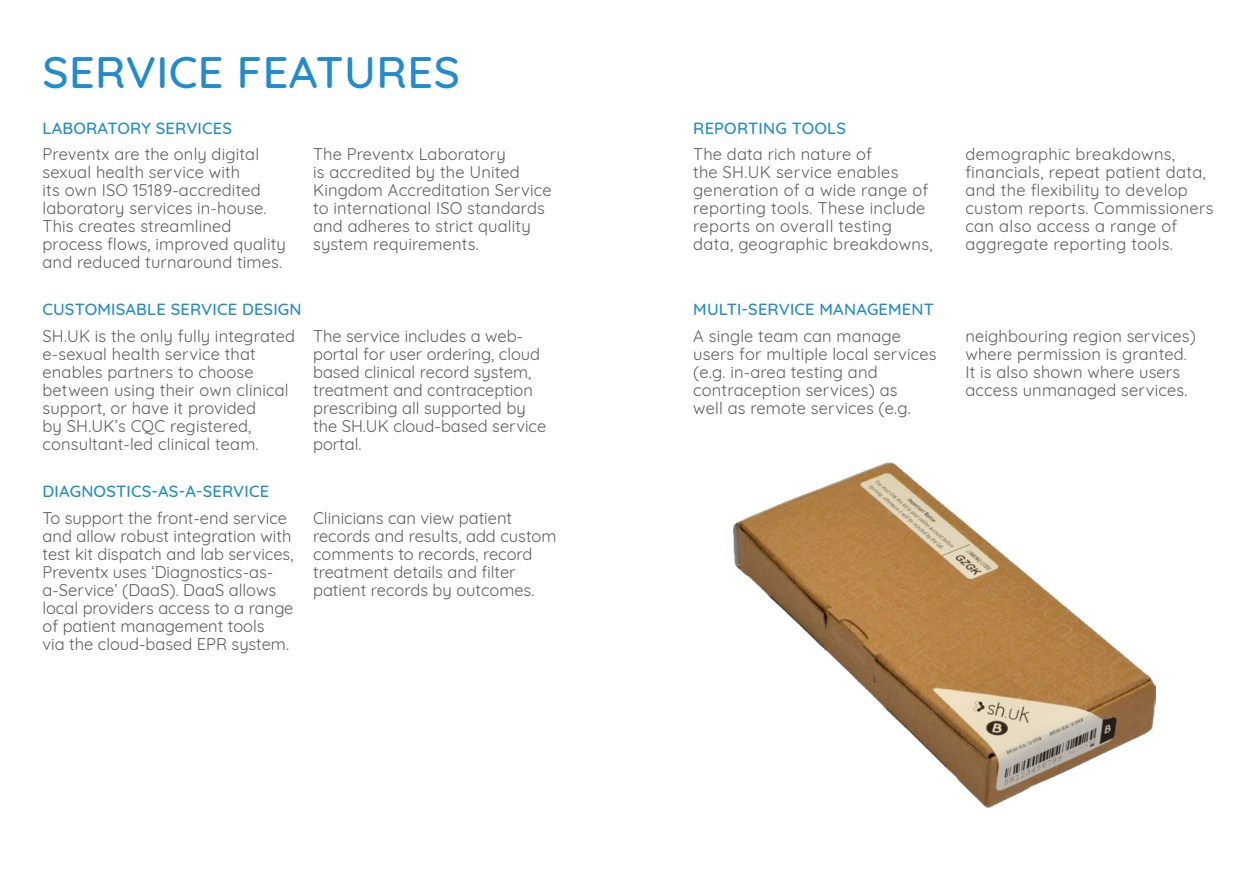
<style>
.page{position:relative;width:1259px;height:893px;background:#fff}
.page>*{position:absolute;margin:0;border:0;box-sizing:border-box;transform-origin:0 0}
.Page_Title_-_White_H{font:500 45px "Quicksand";letter-spacing:.01em;color:#218ccd}
.Body_Copy_on_white{font:16.5px/18px "Quicksand";letter-spacing:.01em;color:#5e5d5d}
.Section_Heading_-_Wh{font:500 16.5px "Quicksand";letter-spacing:.01em;color:#218ccd}
</style>
<div class="page">
<img style="left:733px;top:462px;width:422px;height:345px">
<p class="Page_Title_-_White_H" style="left:43px;top:35px;width:419px">SERVICE FEATURES</p>
<p class="Section_Heading_-_Wh" style="left:43px;top:115px;width:191px">LABORATORY SERVICES</p>
<p class="Body_Copy_on_white" style="left:43px;top:144px;width:245px">Preventx are the only digital sexual health service with<br>its own ISO 15189-accredited laboratory services in-house.<br>This creates streamlined process flows, improved quality and reduced turnaround times.</p>
<p class="Body_Copy_on_white" style="left:313px;top:144px;width:240px">The Preventx Laboratory<br>is accredited by the United<br>Kingdom Accreditation Service to international ISO standards and adheres to strict quality system requirements.</p>
<p class="Section_Heading_-_Wh" style="left:43px;top:296px;width:261px">CUSTOMISABLE SERVICE DESIGN</p>
<p class="Body_Copy_on_white" style="left:43px;top:325px;width:254px">SH.UK is the only fully integrated e-sexual health service that enables partners to choose between using their own clinical support, or have it provided<br>by SH.UK’s CQC registered, consultant-led clinical team.</p>
<p class="Body_Copy_on_white" style="left:313px;top:325px;width:235px">The service includes a web&shy;portal for user ordering, cloud based clinical record system, treatment and contraception prescribing all supported by the SH.UK cloud-based service portal.</p>
<p class="Section_Heading_-_Wh" style="left:43px;top:478px;width:228px">DIAGNOSTICS-AS-A-SERVICE</p>
<p class="Body_Copy_on_white" style="left:43px;top:507px;width:252px">To support the front-end service and allow robust integration with test kit dispatch and lab services,<br>Preventx uses ‘Diagnostics-as&shy;a-Service’ (DaaS). DaaS allows local providers access to a range of patient management tools<br>via the cloud-based EPR system.</p>
<p class="Body_Copy_on_white" style="left:313px;top:507px;width:245px">Clinicians can view patient records and results, add custom comments to records, record treatment details and filter patient records by outcomes.</p>
<p class="Section_Heading_-_Wh" style="left:693px;top:115px;width:154px">REPORTING TOOLS</p>
<p class="Body_Copy_on_white" style="left:693px;top:144px;width:241px">The data rich nature of<br>the SH.UK service enables generation of a wide range of reporting tools. These include reports on overall testing data, geographic breakdowns,</p>
<p class="Body_Copy_on_white" style="left:965px;top:144px;width:249px">demographic breakdowns, financials, repeat patient data, and the flexibility to develop custom reports. Commissioners can also access a range of aggregate reporting tools.</p>
<p class="Section_Heading_-_Wh" style="left:693px;top:296px;width:242px">MULTI-SERVICE MANAGEMENT</p>
<p class="Body_Copy_on_white" style="left:693px;top:325px;width:245px">A single team can manage users for multiple local services (e.g. in-area testing and contraception services) as<br>well as remote services (e.g.</p>
<p class="Body_Copy_on_white" style="left:965px;top:325px;width:232px">neighbouring region services) where permission is granted.<br>It is also shown where users access unmanaged services.</p>
</div>
